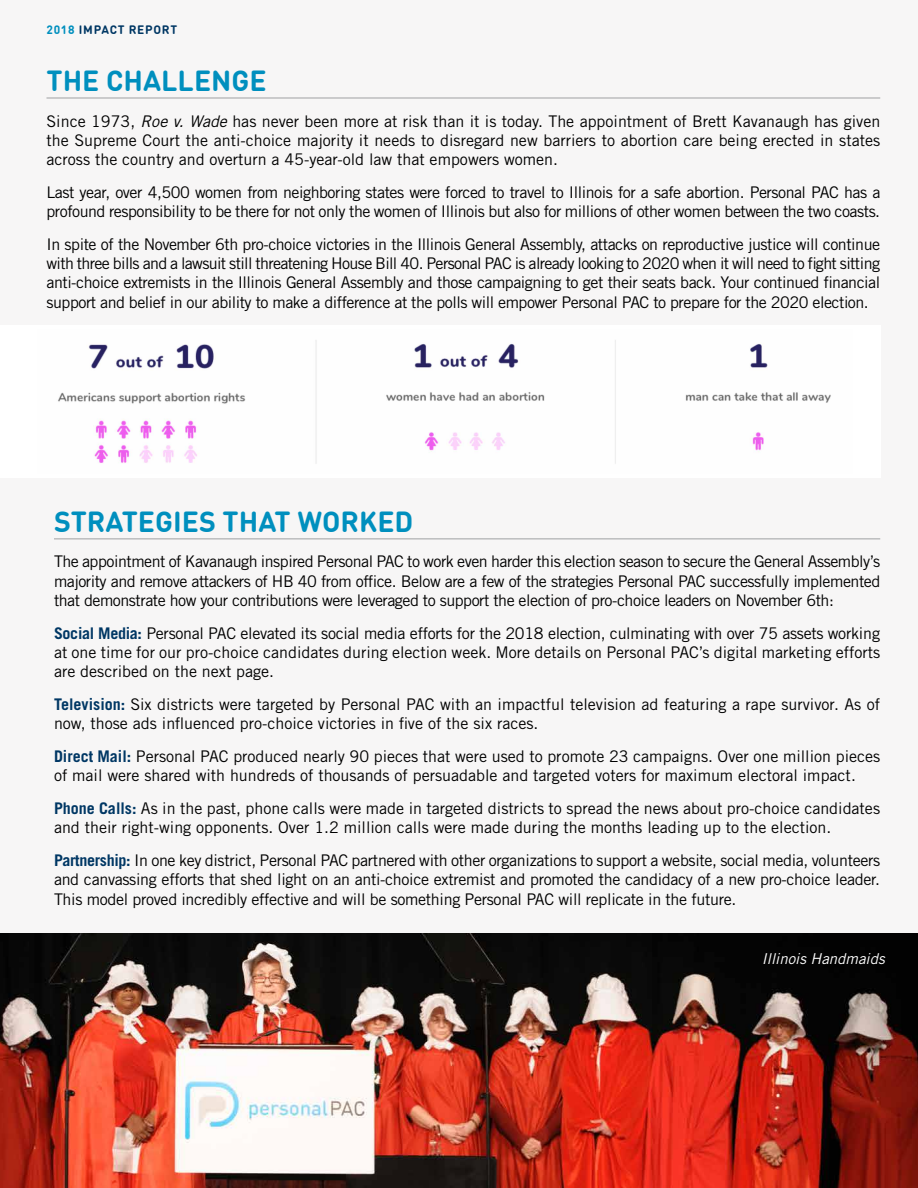
<style>
.page{position:relative;width:918px;height:1188px;background:#fff}
.page>*{position:absolute;margin:0;border:0;box-sizing:border-box;transform-origin:0 0}
.t1{font:700 28.5px "DIN Round Offc";color:#008fbe}
.t2{font:16.05px/19.2px "Trade Gothic LT Std";color:#000;text-align:justify}
.t3{font:16.05px/19.2px "Trade Gothic LT Std";letter-spacing:-.03em;color:#000}
.t4{font:italic 15px "Trade Gothic LT Std";color:#fff}
.t5{font:700 12px "DIN Round Offc";letter-spacing:.06em;color:#003764}
.s1{color:#008fbe}
.s2{font-style:italic}
.s3{font-weight:700;color:#003764}
</style>
<div class="page">
<div style="left:0;top:0;width:918px;height:933px;background:#f7f6f6"></div>
<div style="left:0;top:325px;width:880px;height:153px;background:#fff"></div>
<img style="left:58px;top:340px;width:773px;height:124px">
<hr style="left:46px;top:98px;width:834px;height:1px;background:#9fa0a2">
<img style="left:0;top:933px;width:918px;height:255px">
<hr style="left:54px;top:538px;width:826px;height:1px;background:#9fa0a2">
<p class="t5" style="left:46px;top:22px;width:132px"><span class="s1">2018</span> IMPACT REPORT</p>
<h1 class="t1" style="left:46px;top:62px;width:222px">THE CHALLENGE</h1>
<p class="t2" style="left:46px;top:111px;width:835px">Since 1973, <span class="s2">Roe v. Wade</span> has never been more at risk than it is today. The appointment of Brett Kavanaugh has given the Supreme Court the anti-choice majority it needs to disregard new barriers to abortion care being erected in states across the country and overturn a 45-year-old law that empowers women.</p>
<p class="t3" style="left:46px;top:182px;width:835px">Last year, over 4,500 women from neighboring states were forced to travel to Illinois for a safe abortion. Personal PAC has a profound responsibility to be there for not only the women of Illinois but also for millions of other women between the two coasts.</p>
<p class="t2" style="left:46px;top:234px;width:835px">In spite of the November 6th pro-choice victories in the Illinois General Assembly, attacks on reproductive justice will continue with three bills and a lawsuit still threatening House Bill 40. Personal PAC is already looking to 2020 when it will need to fight sitting anti-choice extremists in the Illinois General Assembly and those campaigning to get their seats back. Your continued financial support and belief in our ability to make a difference at the polls will empower Personal PAC to prepare for the 2020 election.</p>
<h1 class="t1" style="left:54px;top:503px;width:361px">STRATEGIES THAT WORKED</h1>
<p class="t2" style="left:54px;top:552px;width:828px">The appointment of Kavanaugh inspired Personal PAC to work even harder this election season to secure the General Assembly’s majority and remove attackers of HB 40 from office. Below are a few of the strategies Personal PAC successfully implemented that demonstrate how your contributions were leveraged to support the election of pro-choice leaders on November 6th:</p>
<p class="t2" style="left:54px;top:623px;width:828px"><span class="s3">Social Media:</span> Personal PAC elevated its social media efforts for the 2018 election, culminating with over 75 assets working at one time for our pro-choice candidates during election week. More details on Personal PAC’s digital marketing efforts are described on the next page.</p>
<p class="t2" style="left:54px;top:694px;width:828px"><span class="s3">Television:</span> Six districts were targeted by Personal PAC with an impactful television ad featuring a rape survivor. As of now, those ads influenced pro-choice victories in five of the six races.</p>
<p class="t2" style="left:54px;top:746px;width:828px"><span class="s3">Direct Mail:</span> Personal PAC produced nearly 90 pieces that were used to promote 23 campaigns. Over one million pieces of mail were shared with hundreds of thousands of persuadable and targeted voters for maximum electoral impact.</p>
<p class="t2" style="left:54px;top:798px;width:828px"><span class="s3">Phone Calls:</span> As in the past, phone calls were made in targeted districts to spread the news about pro-choice candidates and their right-wing opponents. Over 1.2 million calls were made during the months leading up to the election.</p>
<p class="t2" style="left:54px;top:851px;width:828px"><span class="s3">Partnership:</span> In one key district, Personal PAC partnered with other organizations to support a website, social media, volunteers and canvassing efforts that shed light on an anti-choice extremist and promoted the candidacy of a new pro-choice leader.<br>This model proved incredibly effective and will be something Personal PAC will replicate in the future.</p>
<p class="t4" style="left:762px;top:950px;width:124px">Illinois Handmaids</p>
</div>
